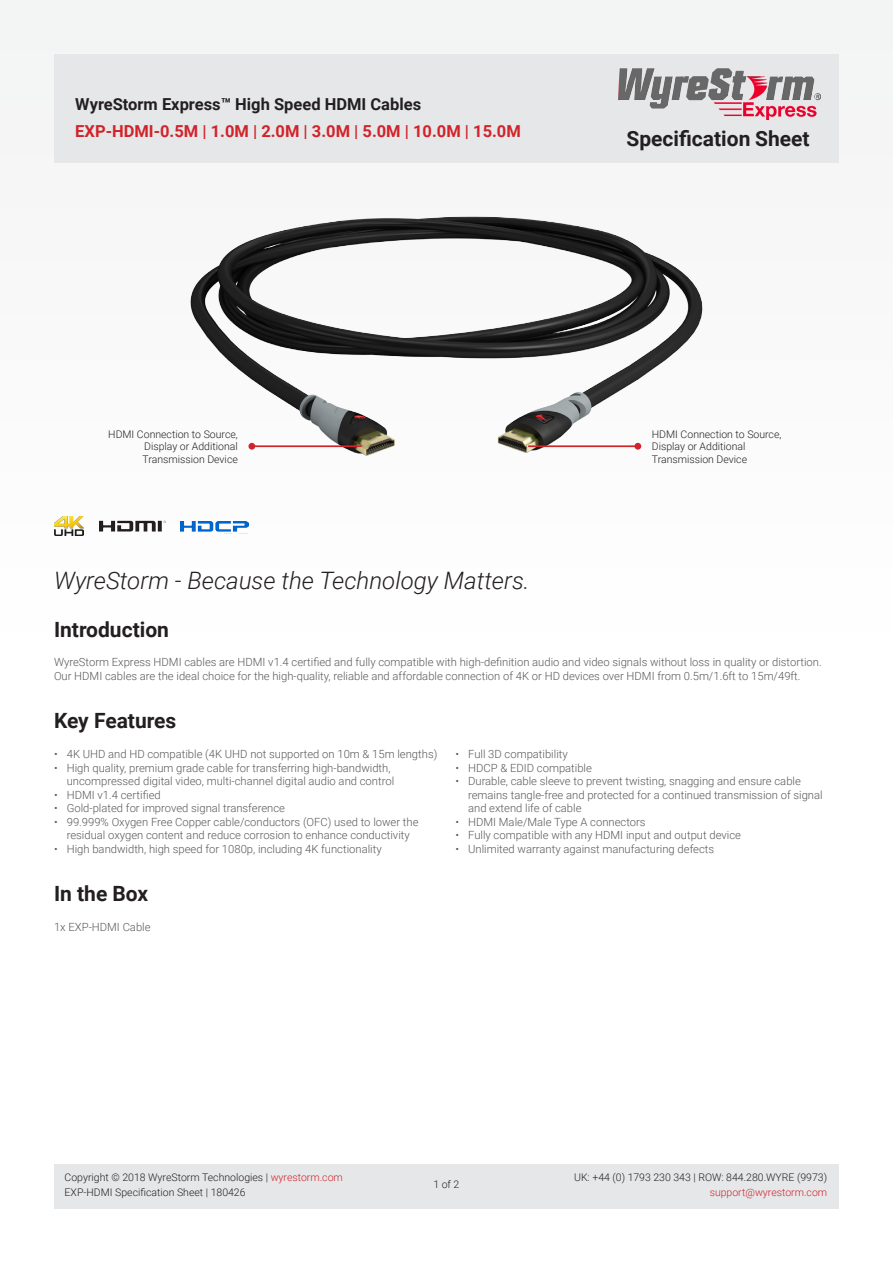
<style>
.page{position:relative;width:893px;height:1263px;background:#fff}
.page>*{position:absolute;margin:0;border:0;box-sizing:border-box;transform-origin:0 0}
.t1{font:italic 300 24px "Roboto";color:#231f20}
.t2{font:700 21px "Roboto";color:#231f20}
.t3{font:700 16.5px "Roboto";color:#d1232a}
.t4{font:700 16.5px "Roboto";color:#231f20}
.t5{font:300 11.25px/13.5px "Roboto";color:#57585a}
.t6{font:300 10.5px/12.6px "Roboto";color:#231f20}
.t7{font:300 10.5px "Roboto";color:#d1232a}
.s1{color:#d1232a}
</style>
<div class="page">
<div style="left:0;top:0;width:893px;height:659px;background:#fbfbfb"></div>
<div style="left:54px;top:1164px;width:785px;height:45px;background:#e6e7e9"></div>
<img style="left:99px;top:520px;width:67px;height:12px">
<img style="left:181px;top:521px;width:67px;height:11px">
<img style="left:54px;top:516px;width:30px;height:19px">
<div style="left:54px;top:54px;width:785px;height:108px;background:#e6e7e9"></div>
<img style="left:618px;top:68px;width:203px;height:52px">
<img style="left:190px;top:216px;width:513px;height:240px">
<hr style="left:528px;top:445px;width:110px;height:2px;background:#d1232a">
<div style="left:634px;top:443px;width:7px;height:7px;background:#d1232a;border-radius:50%"></div>
<hr style="left:252px;top:445px;width:110px;height:2px;background:#d1232a">
<div style="left:248px;top:443px;width:7px;height:7px;background:#d1232a;border-radius:50%"></div>
<p class="t4" style="left:75px;top:92px;width:347px">WyreStorm Express™ High Speed HDMI Cables</p>
<p class="t3" style="left:75px;top:120px;width:447px">EXP-HDMI-0.5M | 1.0M | 2.0M | 3.0M | 5.0M | 10.0M | 15.0M</p>
<p class="t2" style="left:627px;top:124px;width:185px">Specification Sheet</p>
<p class="t6" style="left:143px;top:427px;width:97px;text-align:justify;text-indent:-34px">HDMI Connection to Source, Display or Additional Transmission Device</p>
<p class="t1" style="left:54px;top:564px;width:477px">WyreStorm - Because the Technology Matters.</p>
<p class="t2" style="left:54px;top:614px;width:116px">Introduction</p>
<p class="t6" style="left:652px;top:427px;width:131px">HDMI Connection to Source,<br>Display or Additional<br>Transmission Device</p>
<p class="t5" style="left:54px;top:655px;width:769px">WyreStorm Express HDMI cables are HDMI v1.4 certified and fully compatible with high-definition audio and video signals without loss in quality or distortion.<br>Our HDMI cables are the ideal choice for the high-quality, reliable and affordable connection of 4K or HD devices over HDMI from 0.5m/1.6ft to 15m/49ft.</p>
<p class="t2" style="left:54px;top:705px;width:124px">Key Features</p>
<p class="t5" style="left:54px;top:747px;width:385px">• 4K UHD and HD compatible (4K UHD not supported on 10m &amp; 15m lengths)</p>
<p class="t5" style="left:67px;top:761px;width:329px;text-indent:-13px">• High quality, premium grade cable for transferring high-bandwidth, uncompressed digital video, multi-channel digital audio and control</p>
<p class="t5" style="left:54px;top:788px;width:108px">• HDMI v1.4 certified</p>
<p class="t5" style="left:54px;top:801px;width:232px">• Gold-plated for improved signal transference</p>
<p class="t5" style="left:54px;top:815px;width:366px;text-align:center">• 99.999% Oxygen Free Copper cable/conductors (OFC) used to lower the residual oxygen content and reduce corrosion to enhance conductivity</p>
<p class="t5" style="left:54px;top:842px;width:329px">• High bandwidth, high speed for 1080p, including 4K functionality</p>
<p class="t2" style="left:54px;top:879px;width:96px">In the Box</p>
<p class="t5" style="left:54px;top:920px;width:98px">1x EXP-HDMI Cable</p>
<p class="t5" style="left:455px;top:747px;width:114px">• Full 3D compatibility</p>
<p class="t5" style="left:455px;top:761px;width:138px">• HDCP &amp; EDID compatible</p>
<p class="t5" style="left:468px;top:774px;width:356px;text-indent:-13px">• Durable, cable sleeve to prevent twisting, snagging and ensure cable remains tangle-free and protected for a continued transmission of signal and extend life of cable</p>
<p class="t5" style="left:455px;top:815px;width:192px">• HDMI Male/Male Type A connectors</p>
<p class="t5" style="left:455px;top:828px;width:287px">• Fully compatible with any HDMI input and output device</p>
<p class="t5" style="left:455px;top:842px;width:260px">• Unlimited warranty against manufacturing defects</p>
<p class="t6" style="left:65px;top:1170px;width:280px">Copyright © 2018 WyreStorm Technologies | <span class="s1">wyrestorm.com</span></p>
<p class="t6" style="left:65px;top:1185px;width:182px">EXP-HDMI Specification Sheet | 180426</p>
<p class="t6" style="left:433px;top:1178px;width:27px">1 of 2</p>
<p class="t6" style="left:574px;top:1170px;width:255px">UK: +44 (0) 1793 230 343 | ROW: 844.280.WYRE (9973)</p>
<p class="t7" style="left:710px;top:1185px;width:119px">support@wyrestorm.com</p>
</div>
